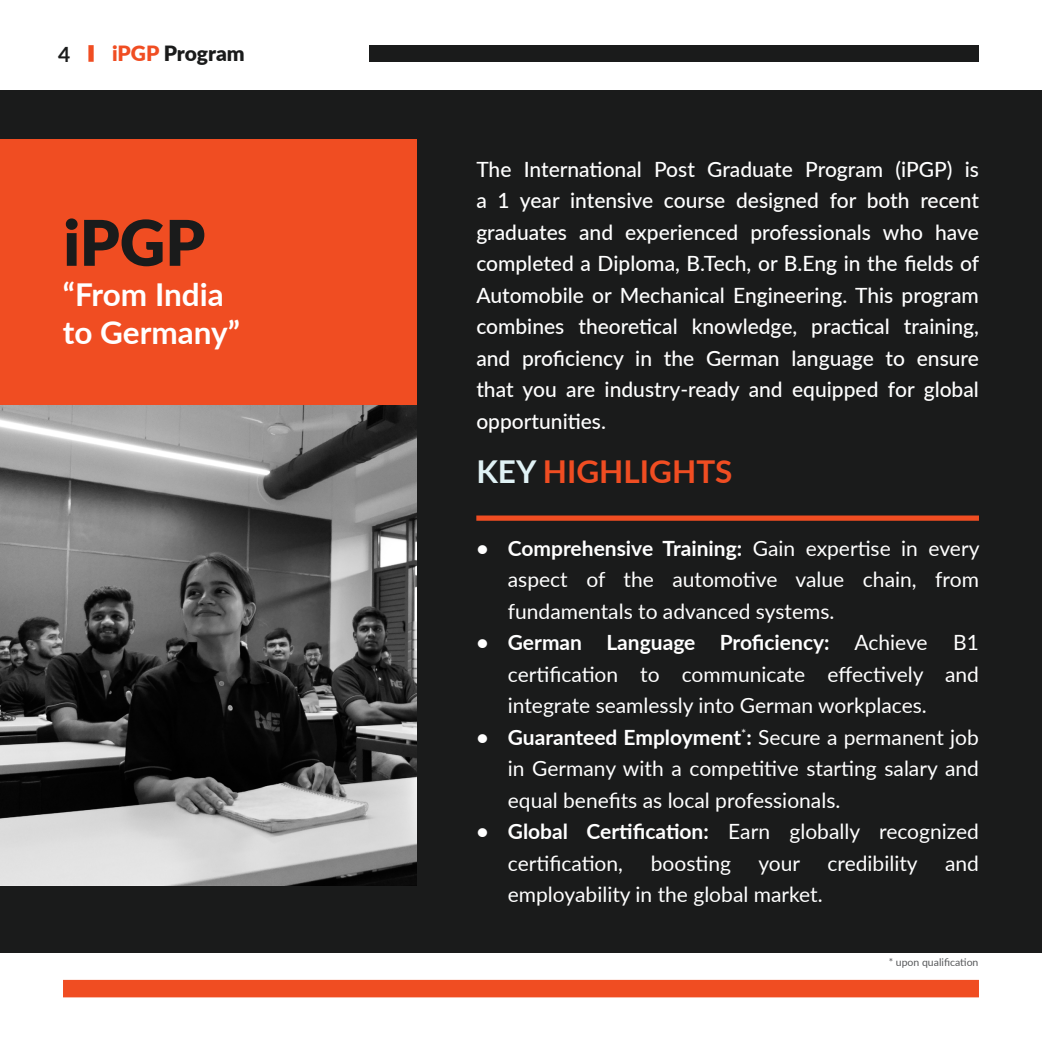
<style>
.page{position:relative;width:1042px;height:1042px;background:#fff}
.page>*{position:absolute;margin:0;border:0;box-sizing:border-box;transform-origin:0 0}
.t1{font:900 63px "Lato";color:#1a1b1b}
.t2{font:700 31.5px "Lato";color:#fff}
.CEO_Name{font:700 31.5px "Lato";color:#f04d22}
.t3{font:21px/31.5px "Lato";color:#fff;text-align:justify}
.Text_bold{font:500 21px/31.5px "Lato";color:#fff;text-align:justify}
.t4{font:900 21px "Lato";letter-spacing:-.005em;color:#1a1b1b}
.t5{font:700 21px "Lato";color:#1a1b1b}
.Info{font:10.5px "Lato";color:#57585a}
.s1{color:#f04d22}
.s2{color:#e0f2f5}
.s3{font-weight:700}
</style>
<div class="page">
<div style="left:88px;top:45px;width:6px;height:17px;background:#f04d22"></div>
<div style="left:369px;top:45px;width:610px;height:17px;background:#1a1b1b"></div>
<div style="left:63px;top:980px;width:916px;height:17px;background:#f04d22"></div>
<div style="left:0;top:90px;width:1042px;height:862px;background:#1a1b1b"></div>
<div style="left:0;top:139px;width:416px;height:266px;background:#f04d22"></div>
<img style="left:0;top:405px;width:416px;height:480px">
<div style="left:476px;top:515px;width:503px;height:6px;background:#f04d22"></div>
<p class="t5" style="left:58px;top:39px;width:14px">4</p>
<p class="t4" style="left:112px;top:37px;width:134px"><span class="s1">iPGP</span> Program</p>
<p class="t1" style="left:63px;top:195px;width:144px">iPGP</p>
<p class="t2" style="left:63px;top:271px;width:162px">“From India</p>
<p class="t2" style="left:63px;top:309px;width:179px">to Germany”</p>
<p class="Text_bold" style="left:476px;top:152px;width:504px">The International Post Graduate Program (iPGP) is a 1 year intensive course designed for both recent graduates and experienced professionals who have completed a Diploma, B.Tech, or B.Eng in the fields of Automobile or Mechanical Engineering. This program combines theoretical knowledge, practical training, and proficiency in the German language to ensure that you are industry-ready and equipped for global opportunities.</p>
<p class="CEO_Name" style="left:476px;top:448px;width:258px"><span class="s2">KEY</span> HIGHLIGHTS</p>
<p class="t3" style="left:508px;top:531px;width:473px;text-indent:-32px"><span class="s3">• Comprehensive Training:</span> Gain expertise in every aspect of the automotive value chain, from fundamentals to advanced systems.</p>
<p class="t3" style="left:508px;top:626px;width:473px;text-indent:-32px"><span class="s3">• German Language Proficiency:</span> Achieve B1 certification to communicate effectively and integrate seamlessly into German workplaces.</p>
<p class="t3" style="left:508px;top:720px;width:473px;text-indent:-32px"><span class="s3">• Guaranteed Employment</span><sup>*</sup><span class="s3">:</span> Secure a permanent job in Germany with a competitive starting salary and equal benefits as local professionals.</p>
<p class="t3" style="left:508px;top:815px;width:473px;text-indent:-32px"><span class="s3">• Global Certification:</span> Earn globally recognized certification,</p>
<p class="t3" style="left:651px;top:846px;width:82px">boosting</p>
<p class="t3" style="left:758px;top:846px;width:43px">your</p>
<p class="t3" style="left:827px;top:846px;width:92px">credibility</p>
<p class="t3" style="left:945px;top:846px;width:35px">and</p>
<p class="t3" style="left:508px;top:878px;width:316px">employability in the global market.</p>
<p class="Info" style="left:888px;top:954px;width:91px">* upon qualification</p>
</div>
